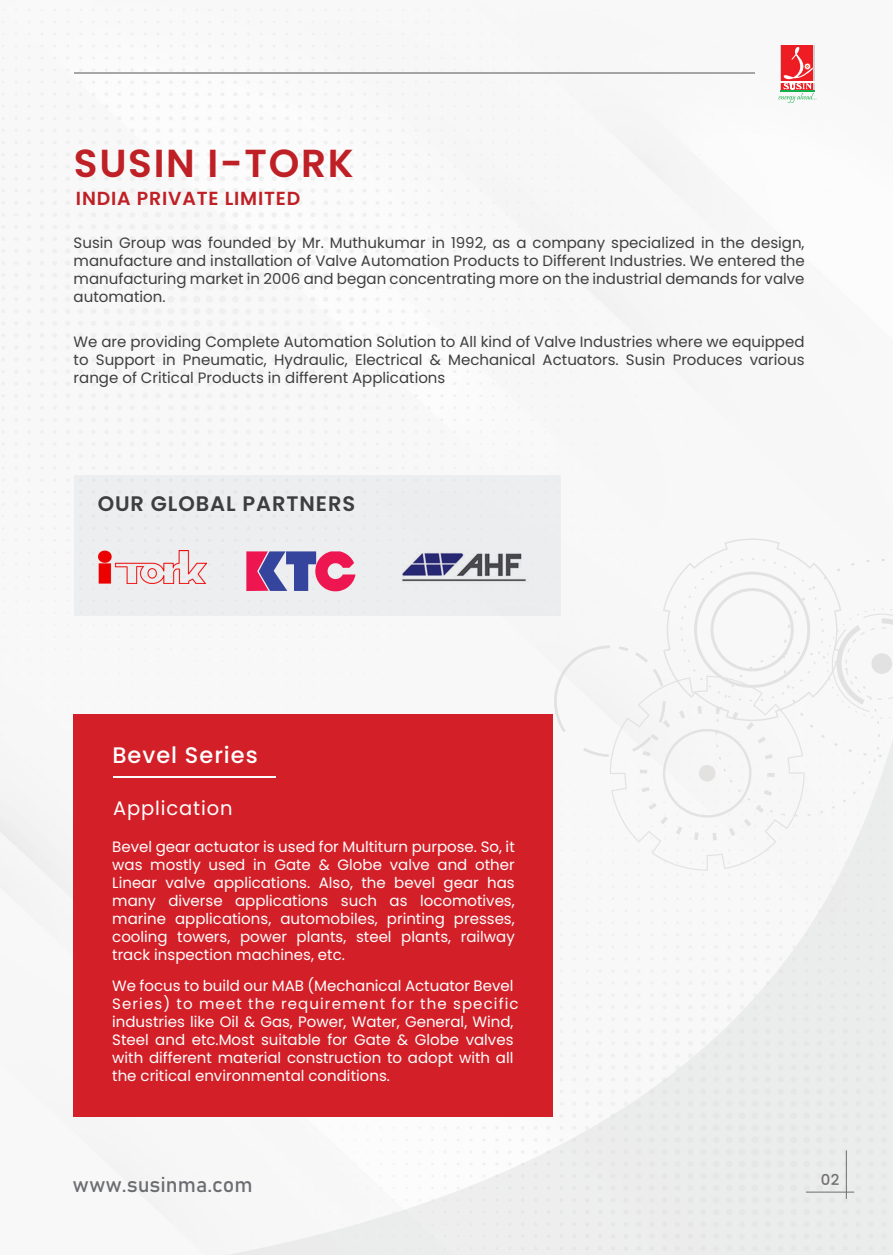
<style>
.page{position:relative;width:893px;height:1255px;background:#fff}
.page>*{position:absolute;margin:0;border:0;box-sizing:border-box;transform-origin:0 0}
.t1{font:600 39px "Poppins";letter-spacing:.045em;color:#bf2025}
.t2{font:500 22.5px "Poppins";letter-spacing:.045em;color:#fff}
.t3{font:21.3px "Bahnschrift";color:#6c6d70}
.t4{font:600 21px "Poppins";letter-spacing:.045em;color:#3e3e3f}
.t5{font:19.5px "Poppins";letter-spacing:.045em;color:#fff}
.t6{font:600 18.9px "Poppins";letter-spacing:.045em;color:#bf2025}
.t7{font:15px/18px "Poppins";color:#fff;text-align:justify}
.t8{font:15px/18px "Poppins";color:#3e3e3f;text-align:justify}
.t9{font:500 15px "Poppins";color:#231f20}
</style>
<div class="page">
<img style="left:0;top:9px;width:817px;height:1174px">
<div style="left:73px;top:714px;width:479px;height:402px;background:#d32028"></div>
<svg style="left:128px;top:738px;width:765px;height:516px"></svg>
<svg style="left:554px;top:538px;width:339px;height:332px"></svg>
<hr style="left:113px;top:776px;width:163px;height:1px;background:#fff">
<hr style="left:846px;top:1150px;width:1px;height:48px;background:#6c6d70">
<hr style="left:806px;top:1191px;width:48px;height:1px;background:#6c6d70">
<hr style="left:74px;top:72px;width:680px;height:2px;background:#525453">
<div style="left:782px;top:45px;width:31px;height:45px;background:#ee1d23"></div>
<svg style="left:778px;top:46px;width:38px;height:57px"></svg>
<img style="left:98px;top:550px;width:108px;height:33px">
<svg style="left:246px;top:551px;width:109px;height:40px;background:#b26698"></svg>
<img style="left:375px;top:508px;width:176px;height:117px">
<h1 class="t1" style="left:74px;top:141px;width:281px">SUSIN I-TORK</h1>
<p class="t6" style="left:76px;top:187px;width:226px">INDIA PRIVATE LIMITED</p>
<p class="t8" style="left:74px;top:233px;width:733px">Susin Group was founded by Mr. Muthukumar in 1992, as a company specialized in the design, manufacture and installation of Valve Automation Products to Different Industries. We entered the manufacturing market in 2006 and began concentrating more on the industrial demands for valve automation.</p>
<p class="t8" style="left:74px;top:332px;width:732px">We are providing Complete Automation Solution to All kind of Valve Industries where we equipped to Support in Pneumatic, Hydraulic, Electrical &amp; Mechanical Actuators. Susin Produces various range of Critical Products in different Applications</p>
<h3 class="t4" style="left:98px;top:491px;width:259px">OUR GLOBAL PARTNERS</h3>
<h2 class="t2" style="left:112px;top:742px;width:147px">Bevel Series</h2>
<h3 class="t5" style="left:113px;top:797px;width:121px">Application</h3>
<p class="t7" style="left:112px;top:837px;width:404px">Bevel gear actuator is used for Multiturn purpose. So, it was mostly used in Gate &amp; Globe valve and other Linear valve applications. Also, the bevel gear has many diverse applications such as locomotives, marine applications, automobiles, printing presses, cooling towers, power plants, steel plants, railway track inspection machines, etc.</p>
<p class="t7" style="left:112px;top:977px;width:408px;text-align:left">We focus to build our MAB (Mechanical Actuator Bevel Series) to meet the requirement for the specific industries like Oil &amp; Gas, Power, Water, General, Wind, Steel and etc.Most suitable for Gate &amp; Globe valves with different material construction to adopt with all the critical environmental conditions.</p>
<h3 class="t3" style="left:73px;top:1167px;width:181px">www.susinma.com</h3>
<p class="t9" style="left:821px;top:1170px;width:20px">02</p>
</div>
